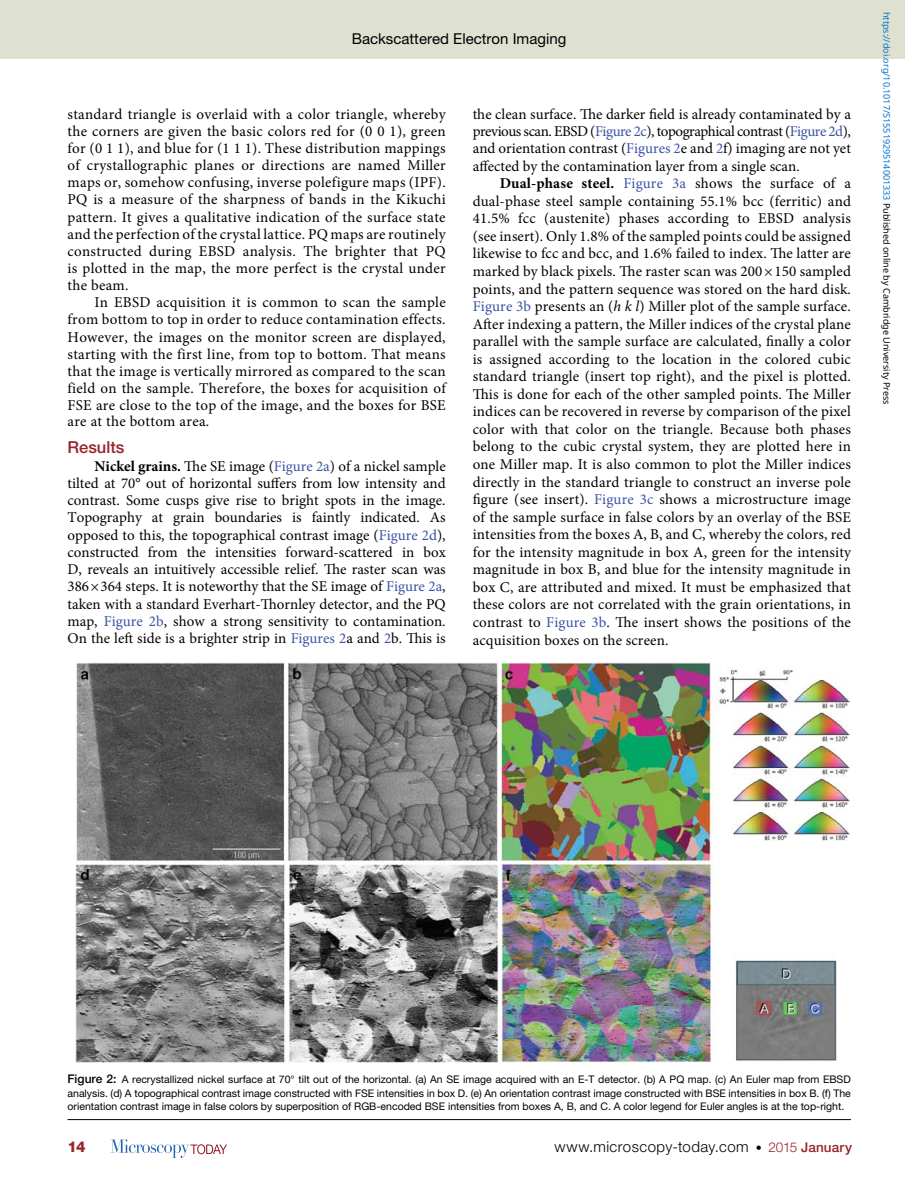
<style>
.page{position:relative;width:905px;height:1188px;background:#fff}
.page>*{position:absolute;margin:0;border:0;box-sizing:border-box;transform-origin:0 0}
.t1{font:500 16.5px "Helvetica Neue LT Std";color:#98232a}
.t2{font:15px/17.5px "Minion Pro";letter-spacing:.01em;color:#000;text-align:justify}
.t3{font:300 15px "Helvetica Neue LT Std";letter-spacing:.03em;color:#000}
.t4{font:15px "Helvetica Neue LT Std";color:#000}
.t5{font:800 15px "Helvetica Neue LT Std";color:#98232a}
.t6{font:10.5px/13.5px "Helvetica Neue LT Std";color:#000;text-align:justify}
.t7{font:9px "Noto Sans";color:#0172cf}
.s1{font-weight:700}
.s2{color:#3a53a4}
.s3{font-style:italic}
.s4{color:#000}
.s5{font-weight:500;font-size:12px}
.s6{font-size:12px}
.s7{font-size:13.5px;color:#98232a}
.s8{font-weight:500;font-size:13.5px;color:#98232a}
</style>
<div class="page">
<div style="left:0;top:0;width:904px;height:58px;background:#dfe1d0"></div>
<svg style="left:111px;top:1139px;width:116px;height:19px"></svg>
<img style="left:75px;top:663px;width:774px;height:400px">
<hr style="left:68px;top:1119px;width:782px;height:1px;background:#000">
<p class="t4" style="left:352px;top:30px;width:216px">Backscattered Electron Imaging</p>
<p class="t2" style="left:68px;top:106px;width:380px;line-height:17.1px">standard triangle is overlaid with a color triangle, whereby the corners are given the basic colors red for (0 0 1), green for (0 1 1), and blue for (1 1 1). These distribution mappings of crystallographic planes or directions are named Miller maps or, somehow confusing, inverse polefigure maps (IPF).<br>PQ is a measure of the sharpness of bands in the Kikuchi pattern. It gives a qualitative indication of the surface state and the perfection of the crystal lattice. PQ maps are routinely constructed during EBSD analysis. The brighter that PQ is plotted in the map, the more perfect is the crystal under the beam.</p>
<p class="t2" style="left:68px;top:294px;width:380px;line-height:17.1px;text-indent:27px">In EBSD acquisition it is common to scan the sample from bottom to top in order to reduce contamination effects.<br>However, the images on the monitor screen are displayed, starting with the first line, from top to bottom. That means that the image is vertically mirrored as compared to the scan field on the sample. Therefore, the boxes for acquisition of FSE are close to the top of the image, and the boxes for BSE are at the bottom area.</p>
<p class="t1" style="left:68px;top:438px;width:58px">Results</p>
<p class="t2" style="left:67px;top:457px;width:380px;text-indent:27px"><span class="s1">Nickel grains.</span> The SE image (<span class="s2">Figure 2a</span>) of a nickel sample tilted at 70° out of horizontal suffers from low intensity and contrast. Some cusps give rise to bright spots in the image.<br>Topography at grain boundaries is faintly indicated. As opposed to this, the topographical contrast image (<span class="s2">Figure 2d</span>), constructed from the intensities forward-scattered in box D, reveals an intuitively accessible relief. The raster scan was 386×364 steps. It is noteworthy that the SE image of <span class="s2">Figure 2a</span>, taken with a standard Everhart-Thornley detector, and the PQ map, <span class="s2">Figure 2b</span>, show a strong sensitivity to contamination.<br>On the left side is a brighter strip in <span class="s2">Figures 2</span>a and <span class="s2">2</span>b. This is</p>
<p class="t2" style="left:472px;top:106px;width:379px">the clean surface. The darker field is already contaminated by a previous scan. EBSD (<span class="s2">Figure 2c</span>), topographical contrast (<span class="s2">Figure 2d</span>), and orientation contrast (<span class="s2">Figures 2</span>e and <span class="s2">2</span>f) imaging are not yet affected by the contamination layer from a single scan.</p>
<p class="t2" style="left:472px;top:175px;width:380px;text-indent:27px"><span class="s1">Dual-phase steel.</span> <span class="s2">Figure 3a</span> shows the surface of a dual-phase steel sample containing 55.1% bcc (ferritic) and 41.5% fcc (austenite) phases according to EBSD analysis (see insert). Only 1.8% of the sampled points could be assigned likewise to fcc and bcc, and 1.6% failed to index. The latter are marked by black pixels. The raster scan was 200×150 sampled points, and the pattern sequence was stored on the hard disk.<br><span class="s2">Figure 3b</span> presents an (<span class="s3">h k l</span>) Miller plot of the sample surface.<br>After indexing a pattern, the Miller indices of the crystal plane parallel with the sample surface are calculated, finally a color is assigned according to the location in the colored cubic standard triangle (insert top right), and the pixel is plotted.<br>This is done for each of the other sampled points. The Miller indices can be recovered in reverse by comparison of the pixel color with that color on the triangle. Because both phases belong to the cubic crystal system, they are plotted here in one Miller map. It is also common to plot the Miller indices directly in the standard triangle to construct an inverse pole figure (see insert). <span class="s2">Figure 3c</span> shows a microstructure image of the sample surface in false colors by an overlay of the BSE intensities from the boxes A, B, and C, whereby the colors, red for the intensity magnitude in box A, green for the intensity magnitude in box B, and blue for the intensity magnitude in box C, are attributed and mixed. It must be emphasized that these colors are not correlated with the grain orientations, in contrast to <span class="s2">Figure 3b</span>. The insert shows the positions of the acquisition boxes on the screen.</p>
<p class="t7" style="left:893px;top:12px;width:394px;rotate:90deg">https://doi.org/10.1017/S1551929514001333 <span class="s4">Published online by Cambridge University Press</span></p>
<p class="t6" style="left:67px;top:1073px;width:784px"><span class="s5">Figure 2:</span> A recrystallized nickel surface at 70° tilt out of the horizontal. (a) An SE image acquired with an E-T detector. (b) A PQ map. (c) An Euler map from EBSD analysis. (d) A topographical contrast image constructed with FSE intensities in box D. (e) An orientation contrast image constructed with BSE intensities in box B. (f) The orientation contrast image in false colors by superposition of RGB-encoded BSE intensities from boxes A, B, and C. A color legend for Euler angles is at the top-right.</p>
<p class="t5" style="left:68px;top:1138px;width:20px">14</p>
<p class="t3" style="left:554px;top:1137px;width:299px">www.microscopy-today.com <span class="s6">•</span> <span class="s7">2015</span> <span class="s8">January</span></p>
</div>
